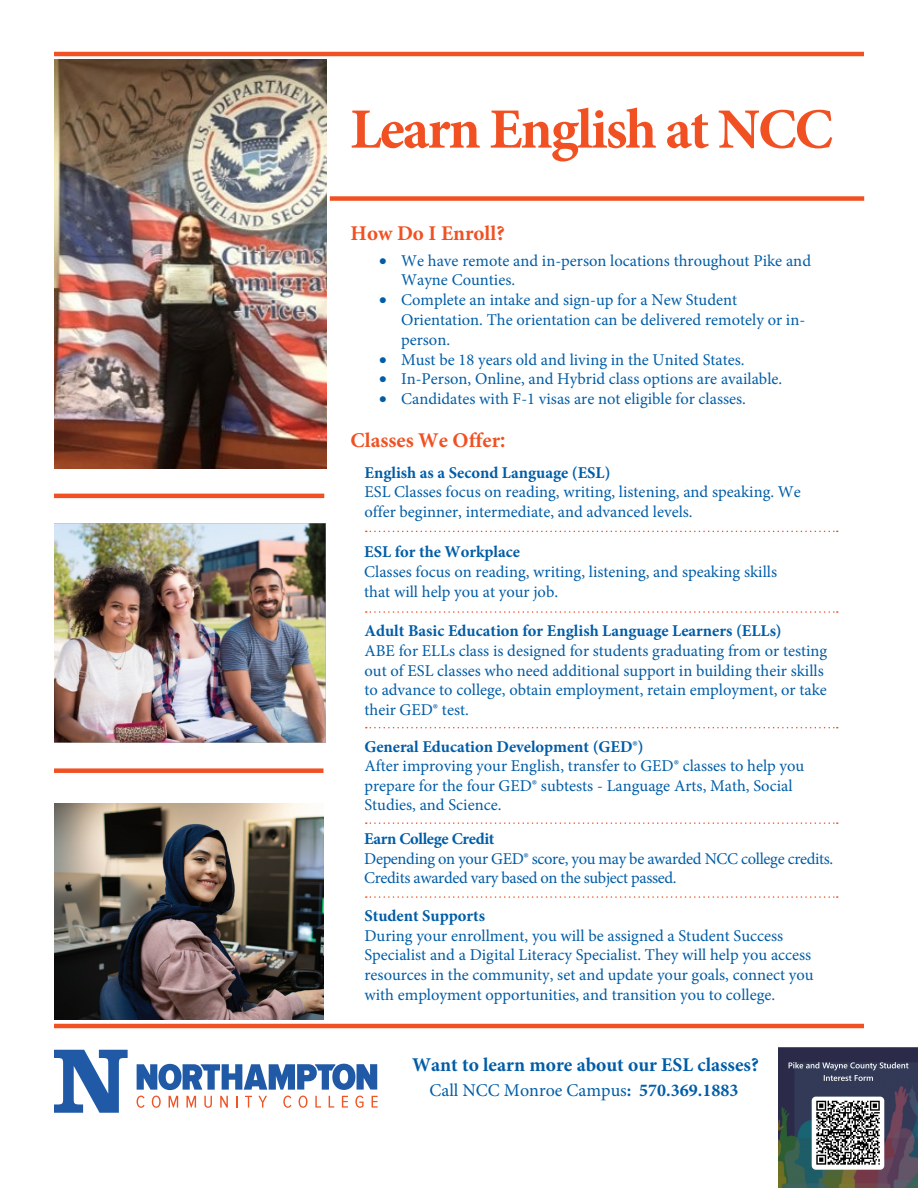
<style>
.page{position:relative;width:918px;height:1188px;background:#fff}
.page>*{position:absolute;margin:0;border:0;box-sizing:border-box;transform-origin:0 0}
.t1{font:700 57px "Minion Pro";letter-spacing:-.035em;color:#f15122}
.t2{font:700 21px "Minion Pro";color:#f15122}
.t3{font:700 19.5px "Minion Pro";color:#015da7}
.t4{font:18px "Minion Pro";color:#015da7}
.t5{font:16.5px/19.8px "Minion Pro";color:#015da7}
.t6{font:700 16.5px "Minion Pro";color:#015da7}
.t7{font:16.5px/19.5px "Minion Pro";letter-spacing:-.02em;color:#015da7}
.t8{font:700 16.5px "Minion Pro";letter-spacing:-.02em;color:#015da7}
.s1{font-family:"Proxima Nova Cond"}
.s2{font-weight:700}
</style>
<div class="page">
<img style="left:54px;top:803px;width:270px;height:216px">
<hr style="left:54px;top:52px;width:810px;height:4px;background:#f15122">
<hr style="left:54px;top:1024px;width:810px;height:4px;background:#f15122">
<div style="left:330px;top:196px;width:534px;height:5px;background:#f15122"></div>
<svg style="left:54px;top:1050px;width:74px;height:63px"></svg>
<svg style="left:137px;top:1096px;width:8px;height:12px"></svg>
<svg style="left:152px;top:1096px;width:9px;height:12px"></svg>
<svg style="left:169px;top:1096px;width:9px;height:12px"></svg>
<svg style="left:186px;top:1096px;width:10px;height:12px"></svg>
<svg style="left:204px;top:1096px;width:8px;height:12px"></svg>
<svg style="left:220px;top:1096px;width:8px;height:12px"></svg>
<svg style="left:236px;top:1096px;width:2px;height:12px"></svg>
<svg style="left:245px;top:1096px;width:7px;height:12px"></svg>
<svg style="left:258px;top:1096px;width:9px;height:12px"></svg>
<svg style="left:283px;top:1096px;width:8px;height:12px"></svg>
<svg style="left:299px;top:1096px;width:8px;height:12px"></svg>
<svg style="left:315px;top:1096px;width:6px;height:12px"></svg>
<svg style="left:329px;top:1096px;width:5px;height:12px"></svg>
<svg style="left:342px;top:1096px;width:6px;height:12px"></svg>
<svg style="left:355px;top:1096px;width:9px;height:12px"></svg>
<svg style="left:372px;top:1096px;width:6px;height:12px"></svg>
<svg style="left:137px;top:1064px;width:240px;height:26px"></svg>
<svg style="left:366px;top:531px;width:472px;height:1px"></svg>
<svg style="left:366px;top:611px;width:472px;height:2px"></svg>
<svg style="left:366px;top:727px;width:472px;height:1px"></svg>
<svg style="left:366px;top:822px;width:472px;height:2px"></svg>
<svg style="left:366px;top:896px;width:472px;height:2px"></svg>
<img style="left:55px;top:60px;width:272px;height:408px">
<hr style="left:54px;top:494px;width:270px;height:3px;background:#f15122">
<hr style="left:54px;top:769px;width:269px;height:3px;background:#f15122">
<img style="left:54px;top:524px;width:271px;height:218px">
<img style="left:778px;top:1048px;width:140px;height:139px">
<h1 class="t1" style="left:350px;top:89px;width:484px">Learn English at NCC</h1>
<p class="t2" style="left:351px;top:218px;width:156px">How Do I Enroll?</p>
<p class="t5" style="left:401px;top:250px;width:411px;text-indent:-22px">• We have remote and in-person locations throughout Pike and<br>Wayne Counties.</p>
<p class="t5" style="left:401px;top:290px;width:406px;text-indent:-22px">• Complete an intake and sign-up for a New Student<br>Orientation. The orientation can be delivered remotely or in&shy;person.</p>
<p class="t5" style="left:379px;top:350px;width:367px">• Must be 18 years old and living in the United States.</p>
<p class="t5" style="left:379px;top:369px;width:405px">• In-Person, Online, and Hybrid class options are available.</p>
<p class="t5" style="left:379px;top:389px;width:368px">• Candidates with F-1 visas are not eligible for classes.</p>
<p class="t2" style="left:351px;top:425px;width:156px">Classes We Offer<span class="s1">:</span></p>
<p class="t6" style="left:364px;top:461px;width:248px">English as a Second Language (ESL)</p>
<p class="t5" style="left:364px;top:482px;width:438px">ESL Classes focus on reading, writing, listening, and speaking. We offer beginner, intermediate, and advanced levels.</p>
<p class="t6" style="left:364px;top:540px;width:157px">ESL for the Workplace</p>
<p class="t5" style="left:364px;top:562px;width:414px">Classes focus on reading, writing, listening, and speaking skills that will help you at your job.</p>
<p class="t6" style="left:364px;top:619px;width:419px">Adult Basic Education for English Language Learners (ELLs)</p>
<p class="t5" style="left:364px;top:641px;width:464px">ABE for ELLs class is designed for students graduating from or testing out of ESL classes who need additional support in building their skills to advance to college, obtain employment, retain employment, or take their GED® test.</p>
<p class="t6" style="left:364px;top:735px;width:281px">General Education Development (GED®)</p>
<p class="t5" style="left:364px;top:756px;width:442px">After improving your English, transfer to GED® classes to help you prepare for the four GED® subtests - Language Arts, Math, Social<br>Studies, and Science.</p>
<p class="t8" style="left:364px;top:827px;width:132px">Earn College Credit</p>
<p class="t7" style="left:364px;top:849px;width:471px">Depending on your GED® score, you may be awarded NCC college credits.<br>Credits awarded vary based on the subject passed.</p>
<p class="t6" style="left:364px;top:904px;width:122px">Student Supports</p>
<p class="t5" style="left:364px;top:925px;width:451px">During your enrollment, you will be assigned a Student Success Specialist and a Digital Literacy Specialist. They will help you access resources in the community, set and update your goals, connect you with employment opportunities, and transition you to college.</p>
<p class="t3" style="left:412px;top:1051px;width:348px">Want to learn more about our ESL classes?</p>
<p class="t4" style="left:430px;top:1078px;width:310px">Call NCC Monroe Campus<span class="s2">: 570.369.1883</span></p>
</div>
